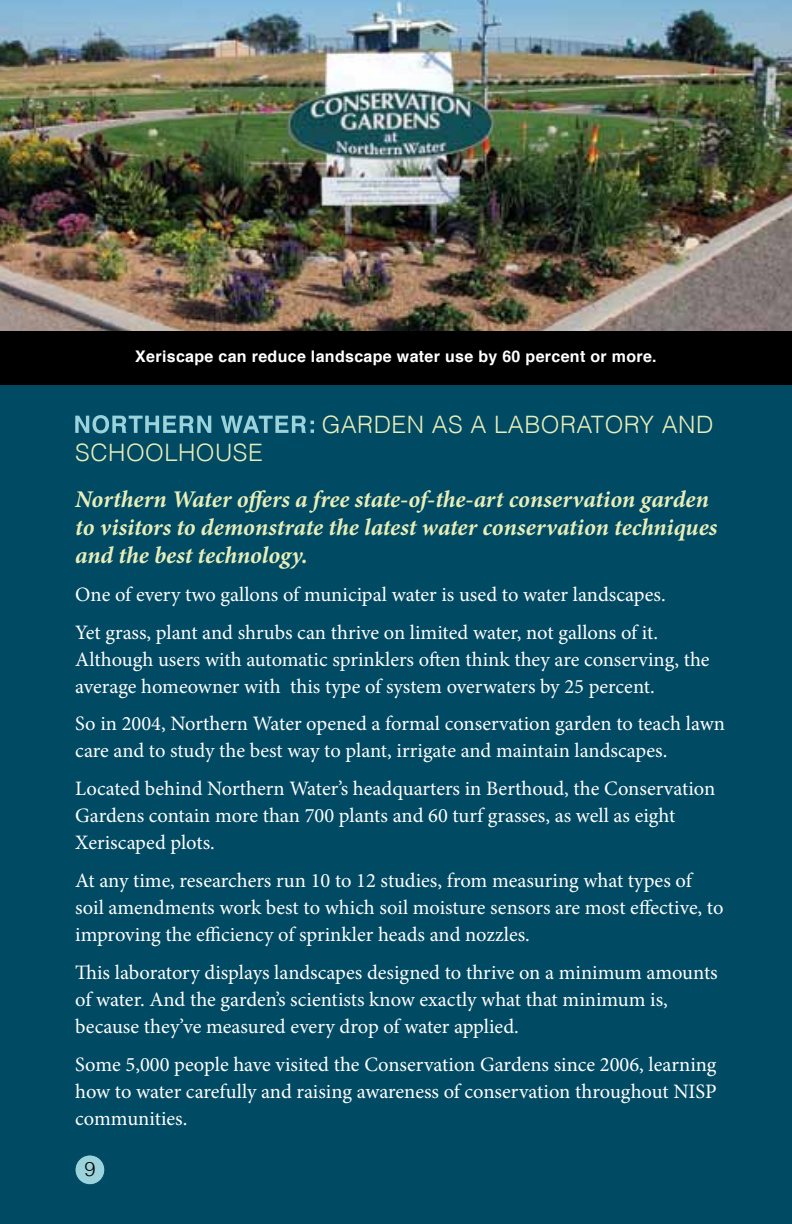
<style>
.page{position:relative;width:792px;height:1224px;background:#004a64}
.page>*{position:absolute;margin:0;border:0;box-sizing:border-box;transform-origin:0 0}
.t1{font:italic 700 24px/28px "Minion Pro";letter-spacing:-.005em;color:#e8eeb8}
.t2{font:300 24px "Helvetica";letter-spacing:.02em;color:#e8eeb8}
.t3{font:20.4px/27px "Minion Pro";color:#fff}
.t4{font:300 20px "Helvetica";color:#000}
.t5{font:700 16px "Helvetica";letter-spacing:.02em;color:#fff}
</style>
<div class="page">
<img style="left:0;top:0;width:792px;height:332px">
<div style="left:0;top:332px;width:792px;height:53px;background:#000"></div>
<svg style="left:75px;top:415px;width:239px;height:18px"></svg>
<div style="left:75px;top:1155px;width:30px;height:30px;background:#9bd3dc;border-radius:50%"></div>
<div style="left:75px;top:1154px;width:30px;height:31px;border:1px solid #004a64;border-radius:50%"></div>
<p class="t5" style="left:135px;top:344px;width:523px">Xeriscape can reduce landscape water use by 60 percent or more.</p>
<p class="t2" style="left:322px;top:409px;width:37px">GARDEN</p>
<p class="t2" style="left:432px;top:409px;width:127px">AS A LABORA</p>
<p class="t2" style="left:591px;top:409px;width:89px">TORY AND</p>
<p class="t2" style="left:75px;top:437px;width:69px">SCHOOL</p>
<p class="t2" style="left:178px;top:437px;width:70px">HOUSE</p>
<p class="t1" style="left:75px;top:485px;width:644px">Northern Water offers a free state-of-the-art conservation garden to visitors to demonstrate the latest water conservation techniques and the best technology.</p>
<p class="t3" style="left:75px;top:575px;width:592px;line-height:37.8px">One of every two gallons of municipal water is used to water landscapes.<br>Yet grass, plant and shrubs can thrive on limited water, not gallons of it.</p>
<p class="t3" style="left:75px;top:646px;width:636px">Although users with automatic sprinklers often think they are conserving, the average homeowner with this type of system overwaters by 25 percent.</p>
<p class="t3" style="left:75px;top:710px;width:651px">So in 2004, Northern Water opened a formal conservation garden to teach lawn care and to study the best way to plant, irrigate and maintain landscapes.</p>
<p class="t3" style="left:75px;top:775px;width:642px">Located behind Northern Water’s headquarters in Berthoud, the Conservation<br>Gardens contain more than 700 plants and 60 turf grasses, as well as eight<br>Xeriscaped plots.</p>
<p class="t3" style="left:75px;top:867px;width:650px">At any time, researchers run 10 to 12 studies, from measuring what types of soil amendments work best to which soil moisture sensors are most effective, to improving the efficiency of sprinkler heads and nozzles.</p>
<p class="t3" style="left:75px;top:959px;width:644px">This laboratory displays landscapes designed to thrive on a minimum amounts of water. And the garden’s scientists know exactly what that minimum is, because they’ve measured every drop of water applied.</p>
<p class="t3" style="left:75px;top:1051px;width:643px;text-align:justify">Some 5,000 people have visited the Conservation Gardens since 2006, learning how to water carefully and raising awareness of conservation throughout NISP communities.</p>
<p class="t4" style="left:84px;top:1156px;width:13px">9</p>
</div>
